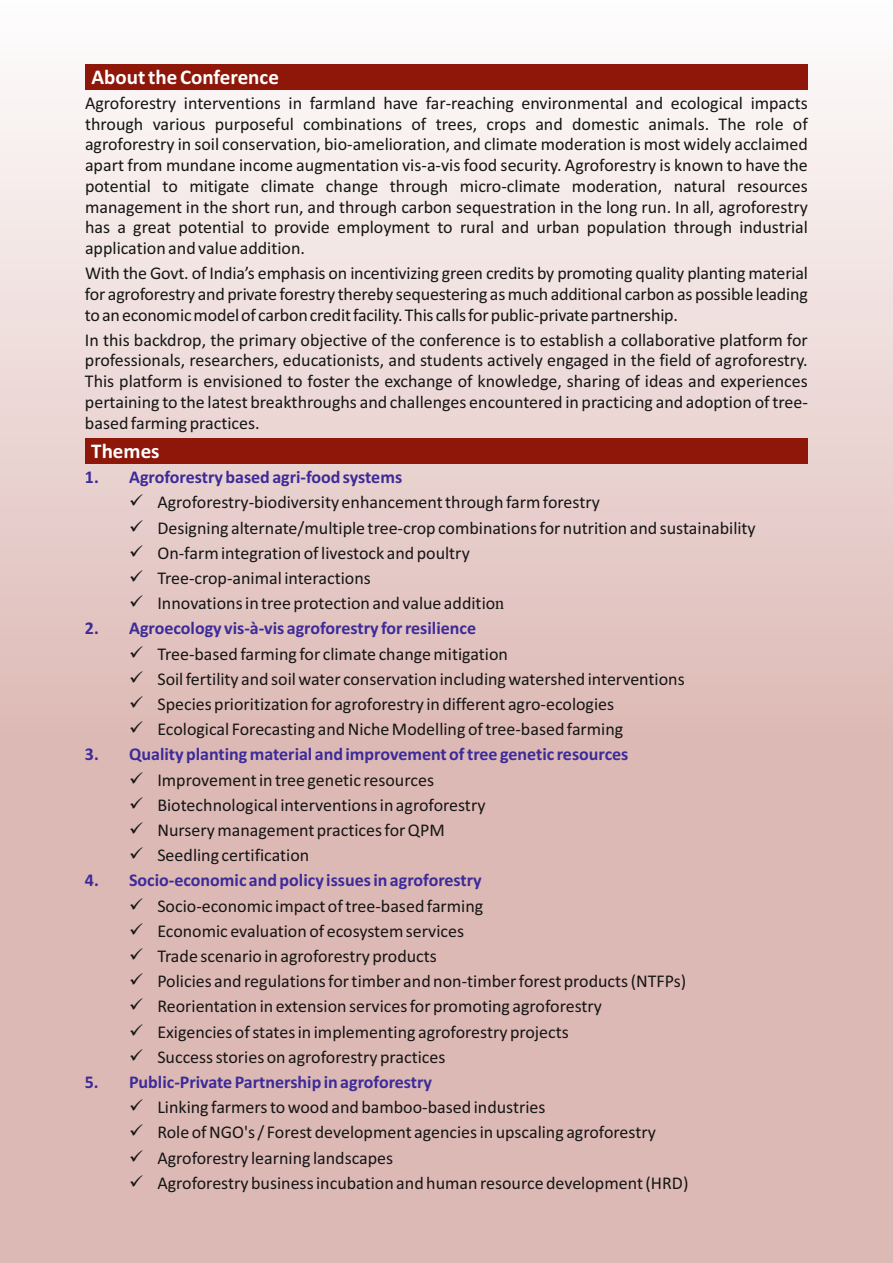
<style>
.page{position:relative;width:893px;height:1263px;background:#fff}
.page>*{position:absolute;margin:0;border:0;box-sizing:border-box;transform-origin:0 0}
.t1{font:700 21px "Calibri";color:#fff}
.t2{font:18px/20.7px "Calibri";color:#151616;text-align:justify}
.t3{font:700 18px "Calibri";color:#3c2b99}
.s1{font-family:"Times New Roman"}
</style>
<div class="page">
<img style="left:0;top:89px;width:893px;height:1174px">
<div style="left:85px;top:64px;width:723px;height:25px;background:#8f170a"></div>
<div style="left:85px;top:439px;width:723px;height:25px;background:#8f170a"></div>
<p class="t1" style="left:91px;top:68px;width:189px">About the Conference</p>
<p class="t2" style="left:85px;top:94px;width:724px">Agroforestry interventions in farmland have far-reaching environmental and ecological impacts through various purposeful combinations of trees, crops and domestic animals. The role of agroforestry in soil conservation, bio-amelioration, and climate moderation is most widely acclaimed apart from mundane income augmentation vis-a-vis food security. Agroforestry is known to have the potential to mitigate climate change through micro-climate moderation, natural resources management in the short run, and through carbon sequestration in the long run. In all, agroforestry has a great potential to provide employment to rural and urban population through industrial application and value addition.</p>
<p class="t2" style="left:85px;top:264px;width:724px">With the Govt. of India’s emphasis on incentivizing green credits by promoting quality planting material for agroforestry and private forestry thereby sequestering asmuch additional carbon as possible leading toaneconomicmodelof carboncreditfacility.This callsforpublic-privatepartnership.</p>
<p class="t2" style="left:85px;top:331px;width:724px">In this backdrop, the primary objective of the conference is to establish a collaborative platform for professionals, researchers, educationists, and students actively engaged in the field of agroforestry.<br>This platform is envisioned to foster the exchange of knowledge, sharing of ideas and experiences pertaining to the latest breakthroughs and challenges encountered in practicing and adoption of tree&shy;based farming practices.</p>
<p class="t1" style="left:91px;top:442px;width:70px">Themes</p>
<p class="t3" style="left:85px;top:470px;width:319px">1. Agroforestry based agri-food systems</p>
<p class="t2" style="left:129px;top:493px;width:472px">✓ Agroforestry-biodiversity enhancement through farm forestry</p>
<p class="t2" style="left:129px;top:519px;width:628px">✓ Designing alternate/multiple tree-crop combinations for nutrition and sustainability</p>
<p class="t2" style="left:129px;top:544px;width:342px">✓ On-farm integration of livestock and poultry</p>
<p class="t2" style="left:129px;top:569px;width:243px">✓ Tree-crop-animal interactions</p>
<p class="t2" style="left:129px;top:594px;width:377px">✓ Innovations in tree protection and value additio<span class="s1">n</span></p>
<p class="t3" style="left:85px;top:621px;width:393px">2. Agroecology vis-à-vis agroforestry for resilience</p>
<p class="t2" style="left:129px;top:645px;width:380px">✓ Tree-based farming for climate change mitigation</p>
<p class="t2" style="left:129px;top:670px;width:557px">✓ Soil fertility and soil water conservation including watershed interventions</p>
<p class="t2" style="left:129px;top:695px;width:487px">✓ Species prioritization for agroforestry in different agro-ecologies</p>
<p class="t2" style="left:129px;top:720px;width:496px">✓ Ecological Forecasting and Niche Modelling of tree-based farming</p>
<p class="t3" style="left:85px;top:747px;width:545px">3. Quality planting material and improvement of tree genetic resources</p>
<p class="t2" style="left:129px;top:771px;width:306px">✓ Improvement in tree genetic resources</p>
<p class="t2" style="left:129px;top:796px;width:358px">✓ Biotechnological interventions in agroforestry</p>
<p class="t2" style="left:129px;top:821px;width:317px">✓ Nursery management practices for QPM</p>
<p class="t2" style="left:129px;top:846px;width:182px">✓ Seedling certification</p>
<p class="t3" style="left:85px;top:873px;width:398px">4. Socio-economic and policy issues in agroforestry</p>
<p class="t2" style="left:129px;top:897px;width:356px">✓ Socio-economic impact of tree-based farming</p>
<p class="t2" style="left:129px;top:922px;width:337px">✓ Economic evaluation of ecosystem services</p>
<p class="t2" style="left:129px;top:947px;width:309px">✓ Trade scenario in agroforestry products</p>
<p class="t2" style="left:129px;top:972px;width:559px">✓ Policies and regulations for timber and non-timber forest products (NTFPs)</p>
<p class="t2" style="left:129px;top:997px;width:474px">✓ Reorientation in extension services for promoting agroforestry</p>
<p class="t2" style="left:129px;top:1023px;width:441px">✓ Exigencies of states in implementing agroforestry projects</p>
<p class="t2" style="left:129px;top:1048px;width:318px">✓ Success stories on agroforestry practices</p>
<p class="t3" style="left:85px;top:1074px;width:349px">5. Public-Private Partnership in agroforestry</p>
<p class="t2" style="left:129px;top:1098px;width:418px">✓ Linking farmers to wood and bamboo-based industries</p>
<p class="t2" style="left:129px;top:1123px;width:528px">✓ Role of NGO's / Forest development agencies in upscaling agroforestry</p>
<p class="t2" style="left:129px;top:1149px;width:266px">✓ Agroforestry learning landscapes</p>
<p class="t2" style="left:129px;top:1174px;width:561px">✓ Agroforestry business incubation and human resource development (HRD)</p>
</div>
